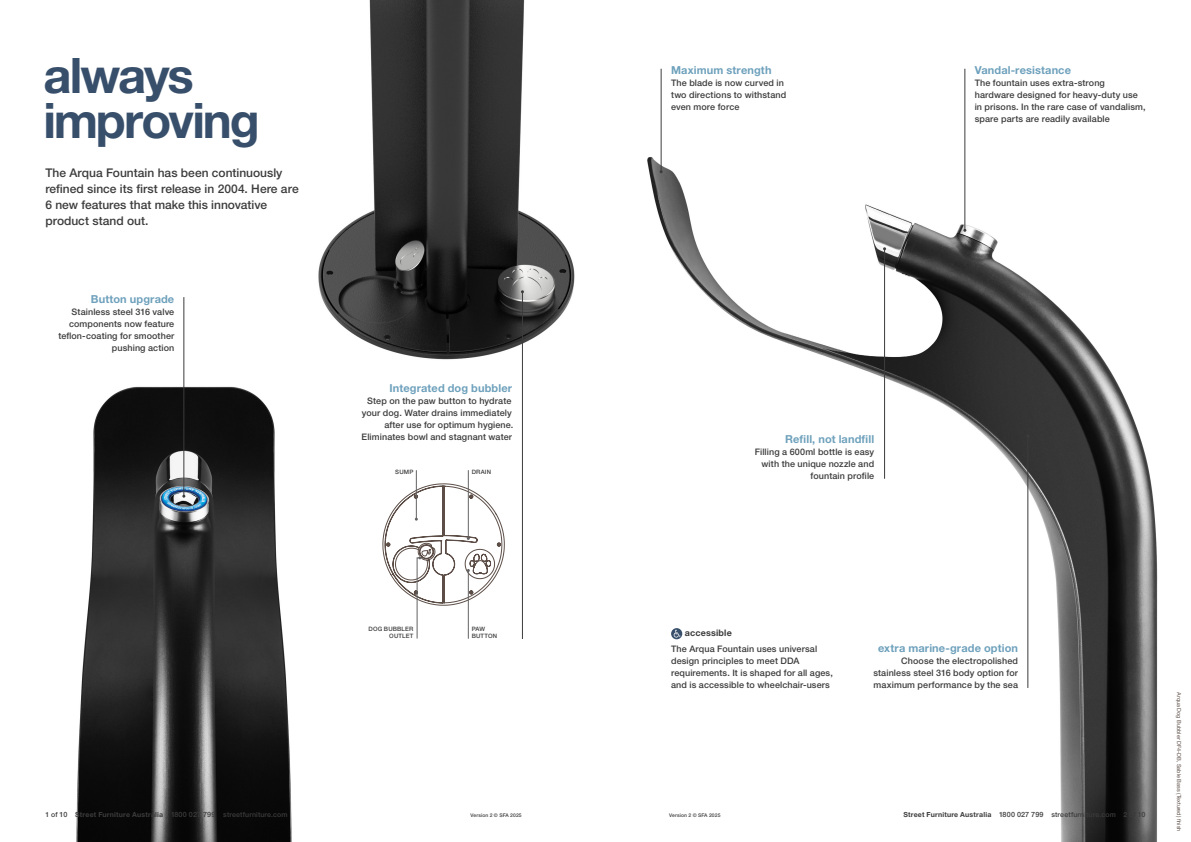
<style>
.page{position:relative;width:1191px;height:842px;background:#fff}
.page>*{position:absolute;margin:0;border:0;box-sizing:border-box;transform-origin:0 0}
.t1{font:700 49px/45px "Helvetica Neue LT Pro";letter-spacing:-.045em;color:#384f6b}
.t2{font:500 12px/16px "Helvetica Neue LT Pro";color:#3c3c3c}
.t3{font:700 11px "Helvetica Neue LT Pro";letter-spacing:.01em;color:#6ea1bc}
.t4{font:500 9px/12px "Helvetica Neue LT Pro";letter-spacing:.01em;color:#3c3c3c;text-align:right}
.t5{font:700 9px "Helvetica Neue LT Pro";letter-spacing:.02em;color:#3c3c3c}
.t6{font:700 7px "Helvetica Neue LT Pro";letter-spacing:.03em;color:#3c3c3c}
.t7{font:500 6px/7px "Helvetica Neue LT Pro";letter-spacing:.025em;color:#3c3c3c;text-align:right}
.t8{font:5.5px "Helvetica Neue LT Pro";color:#5c4e47}
.t9{font:500 5px "Helvetica Neue LT Pro";letter-spacing:.025em;color:#3c3c3c}
.s1{font-weight:500}
.s2{font-weight:500;font-size:7.2px}
</style>
<div class="page">
<img style="left:76px;top:380px;width:216px;height:462px">
<img style="left:318px;top:0;width:257px;height:406px">
<img style="left:647px;top:149px;width:511px;height:693px">
<hr style="left:964px;top:69px;width:1px;height:161px;background:#3c3c3c">
<hr style="left:661px;top:69px;width:1px;height:103px;background:#3c3c3c">
<hr style="left:522px;top:292px;width:1px;height:347px;background:#3c3c3c">
<hr style="left:183px;top:297px;width:1px;height:199px;background:#3c3c3c">
<hr style="left:884px;top:249px;width:1px;height:230px;background:#3c3c3c">
<hr style="left:1027px;top:436px;width:1px;height:252px;background:#3c3c3c">
<svg style="left:671px;top:628px;width:11px;height:11px"></svg>
<svg style="left:673px;top:630px;width:7px;height:7px"></svg>
<hr style="left:416px;top:470px;width:1px;height:49px;background:#636363">
<hr style="left:468px;top:470px;width:1px;height:68px;background:#636363">
<svg style="left:382px;top:483px;width:123px;height:156px"></svg>
<h1 class="t1" style="left:43px;top:52px;width:218px">always improving</h1>
<h2 class="t2" style="left:45px;top:164px;width:255px">The Arqua Fountain has been continuously refined since its first release in 2004. Here are 6 new features that make this innovative product stand out.</h2>
<p class="t3" style="left:91px;top:292px;width:85px">Button upgrade</p>
<p class="t4" style="left:58px;top:306px;width:117px">Stainless steel 316 valve components now feature teflon-coating for smoother pushing action</p>
<p class="t3" style="left:389px;top:381px;width:124px">Integrated dog bubbler</p>
<p class="t4" style="left:362px;top:394px;width:153px">Step on the paw button to hydrate your dog. Water drains immediately after use for optimum hygiene.<br>Eliminates bowl and stagnant water</p>
<p class="t7" style="left:395px;top:468px;width:20px">SUMP</p>
<p class="t7" style="left:472px;top:468px;width:21px">DRAIN</p>
<p class="t3" style="left:671px;top:63px;width:102px">Maximum strength</p>
<p class="t4" style="left:671px;top:77px;width:117px;text-align:left">The blade is now curved in two directions to withstand even more force</p>
<p class="t3" style="left:974px;top:63px;width:98px">Vandal-resistance</p>
<p class="t4" style="left:974px;top:77px;width:172px;text-align:left">The fountain uses extra-strong hardware designed for heavy-duty use in prisons. In the rare case of vandalism, spare parts are readily available</p>
<p class="t3" style="left:785px;top:432px;width:91px">Refill, not landfill</p>
<p class="t4" style="left:755px;top:445px;width:121px">Filling a 600ml bottle is easy with the unique nozzle and fountain profile</p>
<p class="t7" style="left:368px;top:625px;width:46px">DOG BUBBLER<br>OUTLET</p>
<p class="t7" style="left:472px;top:625px;width:27px;text-align:left">PAW<br>BUTTON</p>
<p class="t5" style="left:685px;top:627px;width:49px">accessible</p>
<p class="t4" style="left:671px;top:643px;width:163px;text-align:left">The Arqua Fountain uses universal design principles to meet DDA requirements. It is shaped for all ages, and is accessible to wheelchair-users</p>
<p class="t3" style="left:878px;top:641px;width:141px">extra marine-grade option</p>
<p class="t4" style="left:873px;top:655px;width:146px;text-align:justify;text-indent:28px">Choose the electropolished stainless steel 316 body option for maximum performance by the sea</p>
<p class="t6" style="left:45px;top:810px;width:244px"><span class="s1">1 of</span> <span class="s2">10</span> Street Furniture Australia <span class="s2">1800 027 799</span> <span class="s1">streetfurniture.com</span></p>
<p class="t9" style="left:470px;top:812px;width:53px">Version 2 © SFA 2025</p>
<p class="t9" style="left:669px;top:812px;width:53px">Version 2 © SFA 2025</p>
<p class="t6" style="left:903px;top:810px;width:244px">Street Furniture Australia <span class="s2">1800 027 799</span> <span class="s1">streetfurniture.com 2 of</span> <span class="s2">10</span></p>
<p class="t8" style="left:1182px;top:692px;width:141px;rotate:90deg">Arqua Dog Bubbler DF4-DB, Sable Bass (Textured) finish</p>
</div>
